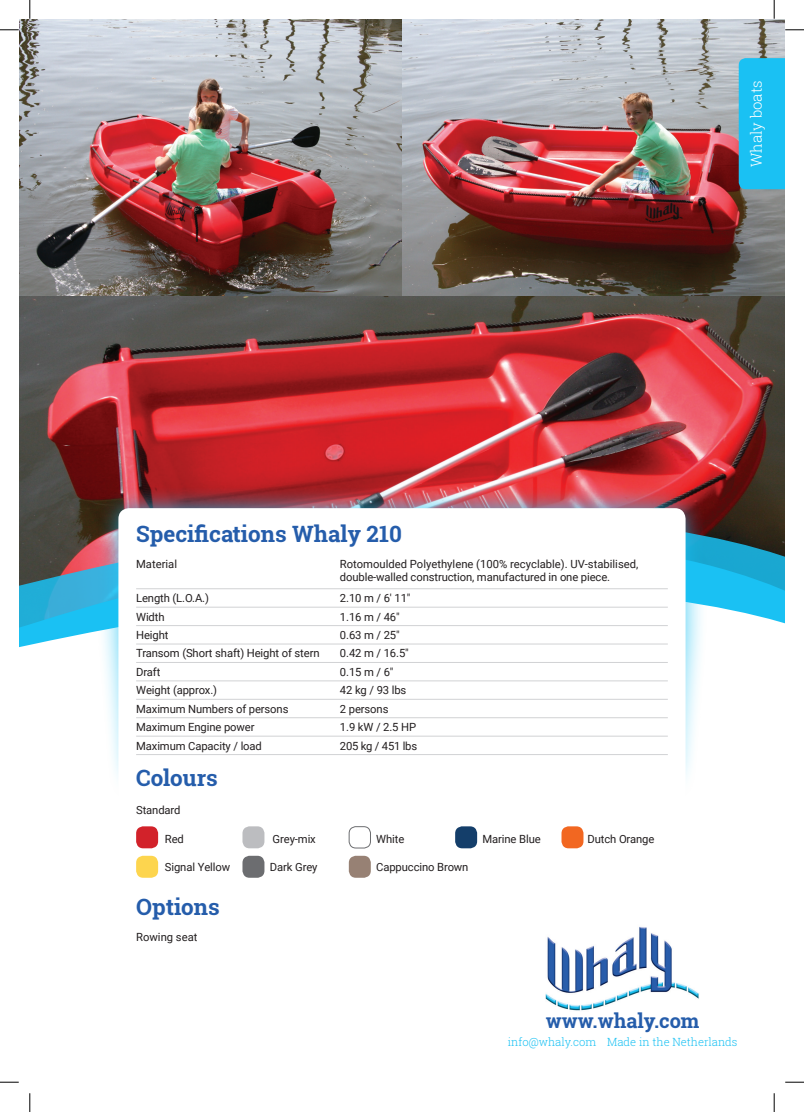
<style>
.page{position:relative;width:804px;height:1112px;background:#fff}
.page>*{position:absolute;margin:0;border:0;box-sizing:border-box;transform-origin:0 0}
.t1{font:700 22.5px "Roboto Slab";color:#255dab}
.t2{font:700 20px "Roboto Slab";color:#255dab}
.t3{font:300 15px "Roboto Slab";color:#fff}
.t4{font:11.25px/13.5px "Roboto";letter-spacing:-.01em;color:#231f20}
.t5{font:300 11.25px "Roboto Slab";color:#1ac1f3}
</style>
<div class="page">
<img style="left:19px;top:19px;width:766px;height:414px">
<svg style="left:19px;top:433px;width:766px;height:93px;background:#a33032"></svg>
<svg style="left:19px;top:526px;width:766px;height:122px"></svg>
<img style="left:97px;top:487px;width:609px;height:289px">
<svg style="left:118px;top:508px;width:567px;height:370px"></svg>
<hr style="left:136px;top:589px;width:532px;height:1px;background:#d1d2d4">
<hr style="left:136px;top:607px;width:532px;height:1px;background:#d1d2d4">
<hr style="left:136px;top:625px;width:532px;height:1px;background:#d1d2d4">
<hr style="left:136px;top:644px;width:532px;height:1px;background:#d1d2d4">
<hr style="left:136px;top:662px;width:532px;height:1px;background:#d1d2d4">
<hr style="left:136px;top:681px;width:532px;height:1px;background:#d1d2d4">
<hr style="left:136px;top:699px;width:532px;height:1px;background:#d1d2d4">
<hr style="left:136px;top:717px;width:532px;height:1px;background:#d1d2d4">
<hr style="left:136px;top:736px;width:532px;height:1px;background:#d1d2d4">
<hr style="left:136px;top:754px;width:532px;height:1px;background:#d1d2d4">
<div style="left:136px;top:826px;width:22px;height:22px;background:#d2222a;border-radius:7px"></div>
<div style="left:136px;top:856px;width:22px;height:22px;background:#fdd54e;border-radius:7px"></div>
<div style="left:242px;top:826px;width:22px;height:22px;background:#bcbdc0;border-radius:7px"></div>
<div style="left:242px;top:856px;width:22px;height:22px;background:#6c6d70;border-radius:7px"></div>
<div style="left:349px;top:856px;width:22px;height:22px;background:#978174;border-radius:7px"></div>
<div style="left:561px;top:826px;width:22px;height:22px;background:#f26721;border-radius:7px"></div>
<div style="left:349px;top:827px;width:21px;height:21px;background:#fff;border-radius:7px"></div>
<div style="left:349px;top:826px;width:22px;height:22px;border:1px solid #6c6d70;border-radius:7px"></div>
<div style="left:455px;top:826px;width:22px;height:22px;background:#143e6a;border-radius:7px"></div>
<div style="left:738px;top:58px;width:47px;height:131px;background:#1ac1f3"></div>
<img style="left:545px;top:926px;width:154px;height:85px">
<svg style="left:0;top:29px;width:19px;height:2px"></svg>
<svg style="left:785px;top:29px;width:19px;height:2px"></svg>
<svg style="left:0;top:1081px;width:19px;height:2px"></svg>
<svg style="left:785px;top:1081px;width:19px;height:2px"></svg>
<svg style="left:29px;top:0;width:2px;height:19px"></svg>
<svg style="left:29px;top:1093px;width:2px;height:19px"></svg>
<svg style="left:773px;top:0;width:2px;height:19px"></svg>
<svg style="left:773px;top:1093px;width:2px;height:19px"></svg>
<h3 class="t3" style="left:746px;top:167px;width:88px;rotate:-90deg">Whaly boats</h3>
<h1 class="t1" style="left:136px;top:518px;width:267px">Specifications Whaly 210</h1>
<p class="t4" style="left:136px;top:557px;width:42px">Material</p>
<p class="t4" style="left:340px;top:557px;width:300px">Rotomoulded Polyethylene (100% recyclable). UV-stabilised, double-walled construction, manufactured in one piece.</p>
<p class="t4" style="left:136px;top:591px;width:74px">Length (L.O.A.)</p>
<p class="t4" style="left:340px;top:591px;width:72px">2.10 m / 6' 11"</p>
<p class="t4" style="left:136px;top:609px;width:30px">Width</p>
<p class="t4" style="left:340px;top:609px;width:61px">1.16 m / 46"</p>
<p class="t4" style="left:136px;top:628px;width:34px">Height</p>
<p class="t4" style="left:340px;top:628px;width:61px">0.63 m / 25"</p>
<p class="t4" style="left:136px;top:646px;width:185px">Transom (Short shaft) Height of stern</p>
<p class="t4" style="left:340px;top:646px;width:70px">0.42 m / 16.5"</p>
<p class="t4" style="left:136px;top:665px;width:26px">Draft</p>
<p class="t4" style="left:340px;top:665px;width:55px">0.15 m / 6"</p>
<p class="t4" style="left:136px;top:683px;width:83px">Weight (approx.)</p>
<p class="t4" style="left:340px;top:683px;width:68px">42 kg / 93 lbs</p>
<p class="t4" style="left:136px;top:702px;width:154px">Maximum Numbers of persons</p>
<p class="t4" style="left:340px;top:702px;width:50px">2 persons</p>
<p class="t4" style="left:136px;top:720px;width:120px">Maximum Engine power</p>
<p class="t4" style="left:340px;top:720px;width:78px">1.9 kW / 2.5 HP</p>
<p class="t4" style="left:136px;top:738px;width:127px">Maximum Capacity / load</p>
<p class="t4" style="left:340px;top:738px;width:79px">205 kg / 451 lbs</p>
<h1 class="t1" style="left:136px;top:762px;width:83px">Colours</h1>
<p class="t4" style="left:136px;top:803px;width:46px">Standard</p>
<p class="t4" style="left:165px;top:831px;width:21px">Red</p>
<p class="t4" style="left:273px;top:831px;width:45px">Grey-mix</p>
<p class="t4" style="left:376px;top:831px;width:30px">White</p>
<p class="t4" style="left:482px;top:831px;width:60px">Marine Blue</p>
<p class="t4" style="left:587px;top:831px;width:68px">Dutch Orange</p>
<p class="t4" style="left:165px;top:860px;width:67px">Signal Yellow</p>
<p class="t4" style="left:270px;top:860px;width:49px">Dark Grey</p>
<p class="t4" style="left:376px;top:860px;width:94px">Cappuccino Brown</p>
<h1 class="t1" style="left:136px;top:892px;width:85px">Options</h1>
<p class="t4" style="left:136px;top:929px;width:63px">Rowing seat</p>
<h2 class="t2" style="left:546px;top:1007px;width:155px">www.whaly.com</h2>
<p class="t5" style="left:508px;top:1035px;width:231px">info@whaly.com Made in the Netherlands</p>
</div>
